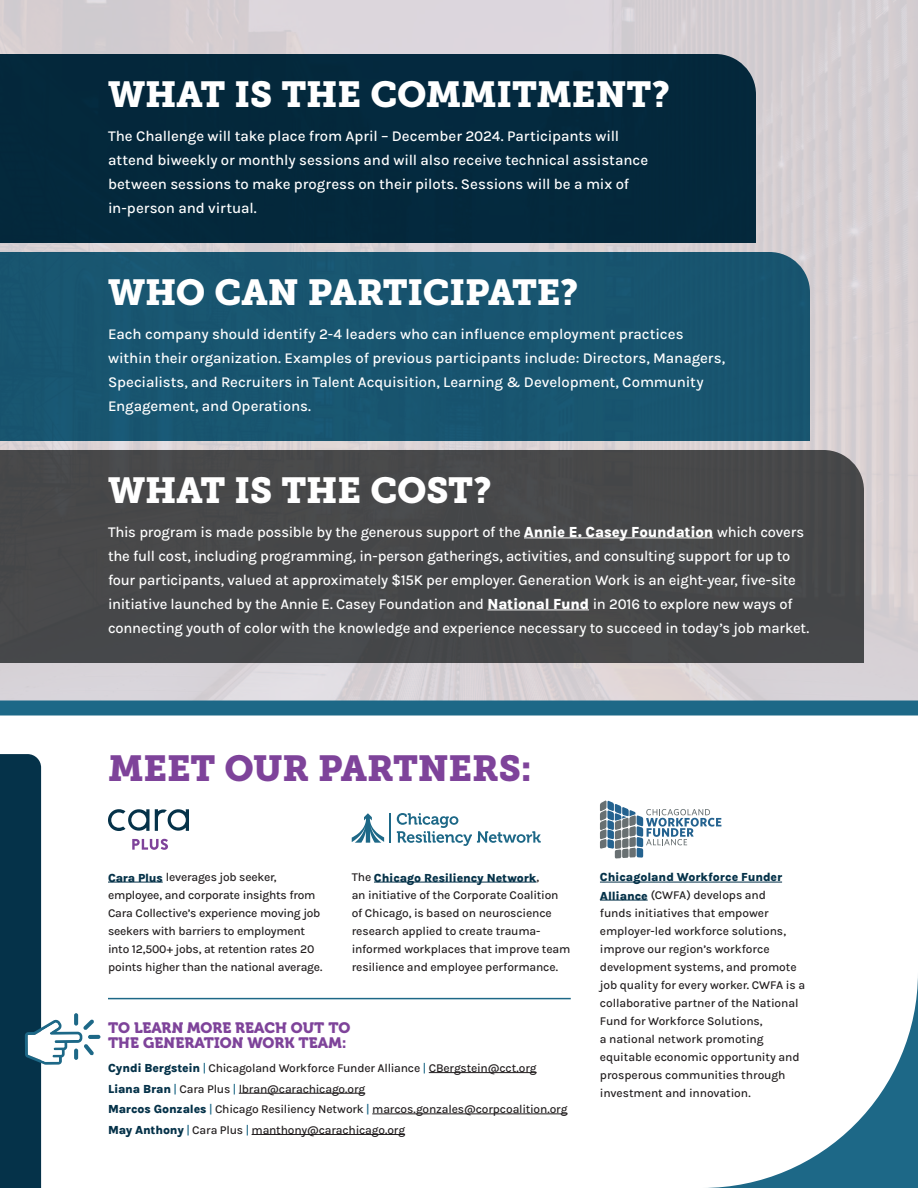
<style>
.page{position:relative;width:918px;height:1188px;background:#fff}
.page>*{position:absolute;margin:0;border:0;box-sizing:border-box;transform-origin:0 0}
.t1{font:36px "Museo Slab 900";letter-spacing:-.005em;color:#fff}
.t2{font:36px "Museo Slab 900";letter-spacing:-.005em;color:#7e439a}
.t3{font:500 15px/24px "Karla";letter-spacing:-.01em;color:#fff}
.t4{font:15px/15px "Museo 900";letter-spacing:.005em;color:#7e439a}
.t5{font:500 12px/18px "Karla";letter-spacing:-.01em;color:#231f20}
.s1{font-weight:800}
.s2{font-weight:800;color:#053249}
.s3{color:#1d6887}
</style>
<div class="page">
<svg style="left:0;top:700px;width:918px;height:488px"></svg>
<svg style="left:132px;top:839px;width:36px;height:11px"></svg>
<svg style="left:108px;top:809px;width:81px;height:22px"></svg>
<svg style="left:600px;top:800px;width:121px;height:59px"></svg>
<svg style="left:352px;top:813px;width:32px;height:30px"></svg>
<hr style="left:390px;top:813px;width:1px;height:30px;background:#1d6887">
<svg style="left:397px;top:813px;width:144px;height:33px"></svg>
<hr style="left:108px;top:882px;width:55px;height:1px;background:#053249">
<hr style="left:374px;top:882px;width:163px;height:1px;background:#053249">
<hr style="left:600px;top:882px;width:182px;height:1px;background:#053249">
<hr style="left:600px;top:900px;width:48px;height:1px;background:#053249">
<div style="left:0;top:54px;width:756px;height:189px;background:#04283c"></div>
<div style="left:0;top:252px;width:810px;height:189px;background:#18556f"></div>
<div style="left:0;top:450px;width:864px;height:213px;background:#47484a"></div>
<hr style="left:524px;top:538px;width:189px;height:1px;background:#fff">
<hr style="left:487px;top:610px;width:102px;height:1px;background:#fff">
<hr style="left:429px;top:1072px;width:108px;height:1px;background:#231f20">
<hr style="left:239px;top:1093px;width:126px;height:1px;background:#231f20">
<hr style="left:372px;top:1114px;width:195px;height:1px;background:#231f20">
<hr style="left:252px;top:1134px;width:153px;height:1px;background:#231f20">
<hr style="left:108px;top:998px;width:463px;height:1px;background:#1d6887">
<svg style="left:0;top:754px;width:100px;height:434px"></svg>
<h1 class="t1" style="left:108px;top:73px;width:564px">WHAT IS THE COMMITMENT?</h1>
<p class="t3" style="left:108px;top:125px;width:542px">The Challenge will take place from April ñ December 2024. Participants will attend biweekly or monthly sessions and will also receive technical assistance between sessions to make progress on their pilots. Sessions will be a mix of in-person and virtual.</p>
<h1 class="t1" style="left:108px;top:271px;width:472px">WHO CAN PARTICIPATE?</h1>
<p class="t3" style="left:108px;top:322px;width:619px">Each company should identify 2-4 leaders who can influence employment practices within their organization. Examples of previous participants include: Directors, Managers, Specialists, and Recruiters in Talent Acquisition, Learning &amp; Development, Community Engagement, and Operations.</p>
<h1 class="t1" style="left:108px;top:469px;width:385px">WHAT IS THE COST?</h1>
<p class="t3" style="left:108px;top:521px;width:703px">This program is made possible by the generous support of the <span class="s1">Annie E. Casey Foundation</span> which covers the full cost, including programming, in-person gatherings, activities, and consulting support for up to four participants, valued at approximately $15K per employer. Generation Work is an eight-year, five-site initiative launched by the Annie E. Casey Foundation and <span class="s1">National Fund</span> in 2016 to explore new ways of connecting youth of color with the knowledge and experience necessary to succeed in todayís job market.</p>
<h1 class="t2" style="left:108px;top:747px;width:425px">MEET OUR PARTNERS:</h1>
<p class="t5" style="left:108px;top:869px;width:216px"><span class="s2">Cara Plus</span> leverages job seeker, employee, and corporate insights from Cara Collectiveís experience moving job seekers with barriers to employment into 12,500+ jobs, at retention rates 20 points higher than the national average.</p>
<p class="t5" style="left:352px;top:870px;width:220px">The <span class="s2">Chicago Resiliency Network</span>,<br>an initiative of the Corporate Coalition of Chicago, is based on neuroscience research applied to create trauma&shy;informed workplaces that improve team resilience and employee performance.</p>
<p class="t5" style="left:600px;top:869px;width:207px"><span class="s2">Chicagoland Workforce Funder Alliance</span> (CWFA) develops and<br>funds initiatives that empower employer-led workforce solutions, improve our regionís workforce development systems, and promote job quality for every worker. CWFA is a collaborative partner of the National Fund for Workforce Solutions,<br>a national network promoting equitable economic opportunity and prosperous communities through investment and innovation.</p>
<p class="t4" style="left:108px;top:1020px;width:244px">TO LEARN MORE REACH OUT TO<br>THE GENERATION WORK TEAM:</p>
<p class="t5" style="left:108px;top:1058px;width:461px;line-height:20.7px"><span class="s2">Cyndi Bergstein</span> <span class="s3">|</span> Chicagoland Workforce Funder Alliance <span class="s3">|</span> CBergstein@cct.org <span class="s2">Liana Bran</span> <span class="s3">|</span> Cara Plus <span class="s3">|</span> lbran@carachicago.org<br><span class="s2">Marcos Gonzales</span> <span class="s3">|</span> Chicago Resiliency Network <span class="s3">|</span> marcos.gonzales@corpcoalition.org <span class="s2">May Anthony</span> <span class="s3">|</span> Cara Plus <span class="s3">|</span> manthony@carachicago.org</p>
</div>
